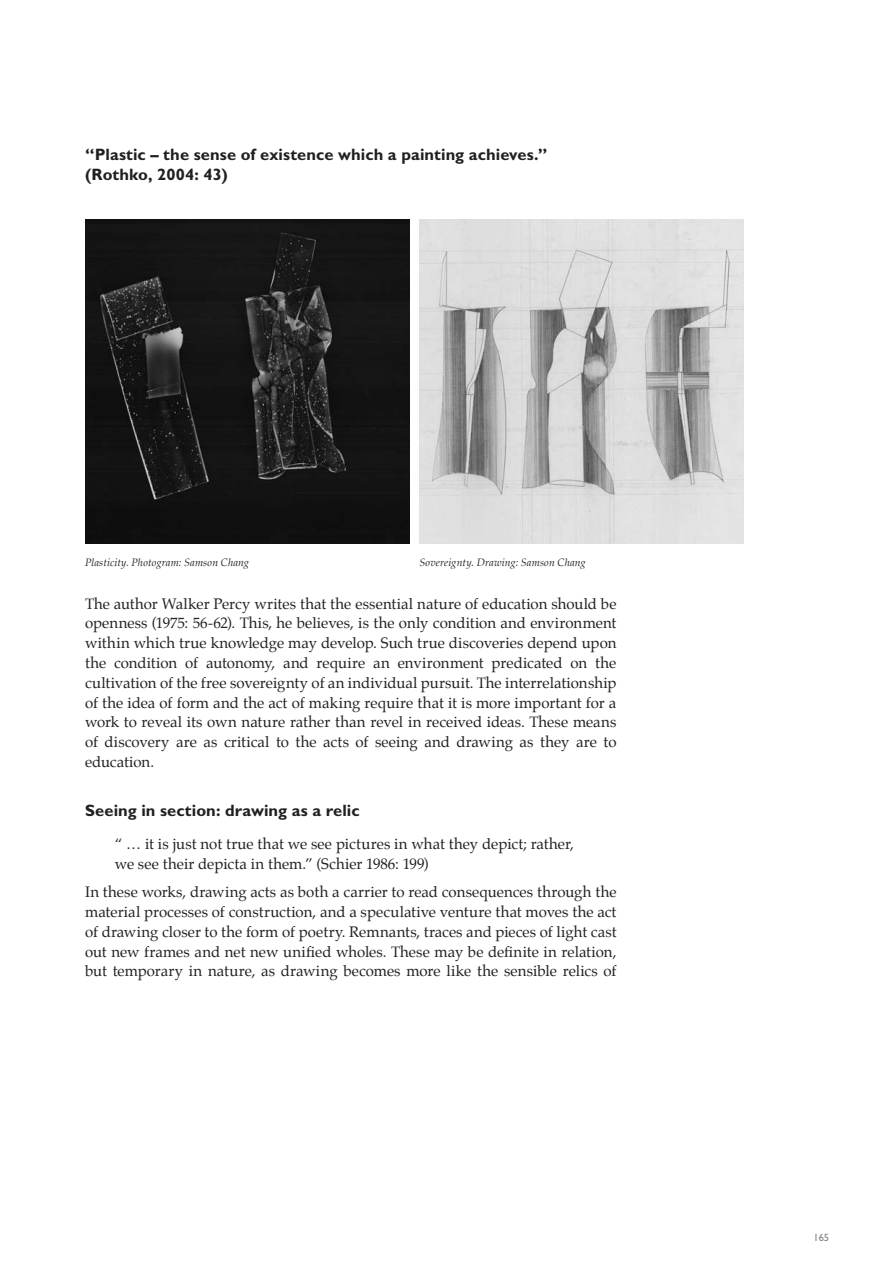
<style>
.page{position:relative;width:893px;height:1263px;background:#fff}
.page>*{position:absolute;margin:0;border:0;box-sizing:border-box;transform-origin:0 0}
.t1{font:700 16.5px/19.8px "Gill Sans Std";letter-spacing:.005em;color:#231f20}
.t2{font:15px/19.8px "Palatino";letter-spacing:.005em;color:#231f20;text-align:justify}
.t3{font:italic 10.5px "Palatino";letter-spacing:.015em;color:#231f20}
.t4{font:10.5px "Gill Sans Std";color:#808285}
</style>
<div class="page">
<img style="left:85px;top:219px;width:324px;height:324px">
<img style="left:420px;top:219px;width:324px;height:324px">
<p class="t1" style="left:85px;top:145px;width:464px">“Plastic – the sense of existence which a painting achieves.” (Rothko, 2004: 43)</p>
<p class="t3" style="left:85px;top:554px;width:166px">Plasticity. Photogram: Samson Chang</p>
<p class="t3" style="left:420px;top:554px;width:168px">Sovereignty. Drawing: Samson Chang</p>
<p class="t2" style="left:85px;top:593px;width:533px">The author Walker Percy writes that the essential nature of education should be openness (1975: 56-62). This, he believes, is the only condition and environment within which true knowledge may develop. Such true discoveries depend upon the condition of autonomy, and require an environment predicated on the cultivation of the free sovereignty of an individual pursuit. The interrelationship of the idea of form and the act of making require that it is more important for a work to reveal its own nature rather than revel in received ideas. These means of discovery are as critical to the acts of seeing and drawing as they are to education.</p>
<p class="t1" style="left:85px;top:801px;width:276px">Seeing in section: drawing as a relic</p>
<p class="t2" style="left:115px;top:834px;width:461px">“ … it is just not true that we see pictures in what they depict; rather, we see their depicta in them.” (Schier 1986: 199)</p>
<p class="t2" style="left:85px;top:882px;width:533px">In these works, drawing acts as both a carrier to read consequences through the material processes of construction, and a speculative venture that moves the act of drawing closer to the form of poetry. Remnants, traces and pieces of light cast out new frames and net new unified wholes. These may be definite in relation, but temporary in nature, as drawing becomes more like the sensible relics of</p>
<p class="t4" style="left:813px;top:1231px;width:17px">165</p>
</div>
